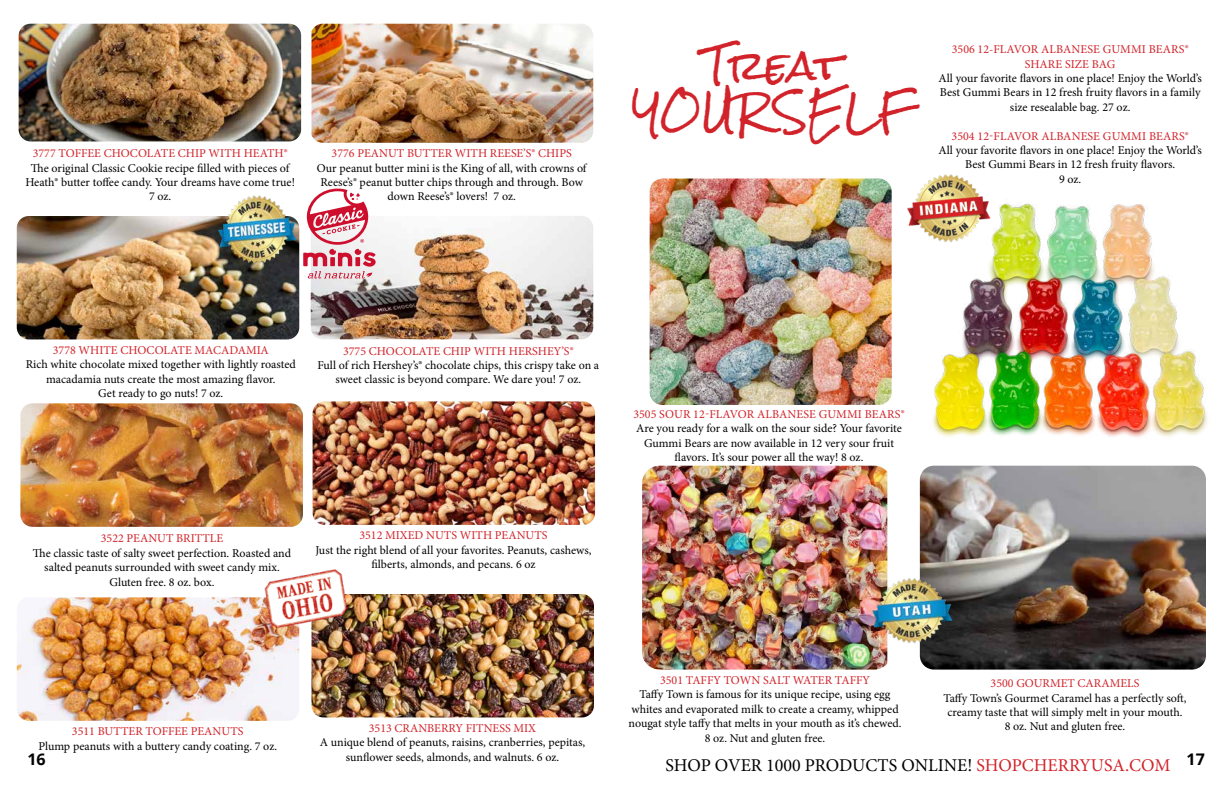
<style>
.page{position:relative;width:1224px;height:792px;background:#fff}
.page>*{position:absolute;margin:0;border:0;box-sizing:border-box;transform-origin:0 0}
.t1{font:39px/46.8px "Rock Salt Pro";color:#d2232a;text-align:center}
.t2{font:18px "Minion Pro";color:#000}
.t3{font:700 16px "Open Sans";color:#000}
.t4{font:12px/14.4px "Minion Pro";letter-spacing:-.005em;color:#000;text-align:center}
.t5{font:12px/14.4px "Minion Pro";color:#d2232a;text-align:center}
.s1{color:#d2232a}
</style>
<div class="page">
<img style="left:642px;top:466px;width:246px;height:204px">
<img style="left:920px;top:466px;width:286px;height:204px">
<img style="left:869px;top:575px;width:86px;height:71px">
<img style="left:907px;top:174px;width:69px;height:62px">
<img style="left:929px;top:189px;width:279px;height:248px">
<img style="left:650px;top:179px;width:242px;height:226px">
<img style="left:313px;top:401px;width:282px;height:124px">
<img style="left:312px;top:594px;width:282px;height:123px">
<img style="left:311px;top:216px;width:282px;height:123px">
<img style="left:19px;top:24px;width:282px;height:117px">
<img style="left:312px;top:24px;width:281px;height:119px">
<img style="left:17px;top:216px;width:282px;height:123px">
<svg style="left:303px;top:189px;width:73px;height:90px"></svg>
<img style="left:215px;top:195px;width:83px;height:72px">
<img style="left:17px;top:597px;width:282px;height:124px">
<img style="left:20px;top:403px;width:283px;height:124px">
<img style="left:264px;top:569px;width:84px;height:61px">
<p class="t5" style="left:33px;top:146px;width:256px">3777 TOFFEE CHOCOLATE CHIP WITH HEATH®</p>
<p class="t4" style="left:25px;top:161px;width:271px">The original Classic Cookie recipe filled with pieces of<br>Heath® butter toffee candy. Your dreams have come true!<br>7 oz.</p>
<p class="t5" style="left:332px;top:146px;width:242px">3776 PEANUT BUTTER WITH REESE’S® CHIPS</p>
<p class="t4" style="left:317px;top:161px;width:271px">Our peanut butter mini is the King of all, with crowns of<br>Reese’s® peanut butter chips through and through. Bow down Reese’s® lovers! 7 oz.</p>
<h1 class="t1" style="left:632px;top:44px;width:282px">Treat<br>YOURSELF</h1>
<p class="t5" style="left:952px;top:42px;width:238px">3506 12-FLAVOR ALBANESE GUMMI BEARS®<br>SHARE SIZE BAG</p>
<p class="t4" style="left:938px;top:71px;width:265px">All your favorite flavors in one place! Enjoy the World’s<br>Best Gummi Bears in 12 fresh fruity flavors in a family size resealable bag. 27 oz.</p>
<p class="t5" style="left:952px;top:129px;width:239px">3504 12-FLAVOR ALBANESE GUMMI BEARS®</p>
<p class="t4" style="left:939px;top:143px;width:265px">All your favorite flavors in one place! Enjoy the World’s<br>Best Gummi Bears in 12 fresh fruity flavors.<br>9 oz.</p>
<p class="t5" style="left:53px;top:343px;width:218px">3778 WHITE CHOCOLATE MACADAMIA</p>
<p class="t4" style="left:26px;top:357px;width:272px">Rich white chocolate mixed together with lightly roasted macadamia nuts create the most amazing flavor.<br>Get ready to go nuts! 7 oz.</p>
<p class="t5" style="left:343px;top:344px;width:232px">3775 CHOCOLATE CHIP WITH HERSHEY’S®</p>
<p class="t4" style="left:317px;top:358px;width:283px">Full of rich Hershey’s® chocolate chips, this crispy take on a sweet classic is beyond compare. We dare you! 7 oz.</p>
<p class="t5" style="left:101px;top:531px;width:124px">3522 PEANUT BRITTLE</p>
<p class="t4" style="left:33px;top:546px;width:260px">The classic taste of salty sweet perfection. Roasted and salted peanuts surrounded with sweet candy mix.<br>Gluten free. 8 oz. box.</p>
<p class="t5" style="left:359px;top:528px;width:190px">3512 MIXED NUTS WITH PEANUTS</p>
<p class="t4" style="left:315px;top:543px;width:278px">Just the right blend of all your favorites. Peanuts, cashews, filberts, almonds, and pecans. 6 oz</p>
<p class="t5" style="left:633px;top:407px;width:273px">3505 SOUR 12-FLAVOR ALBANESE GUMMI BEARS®</p>
<p class="t4" style="left:636px;top:421px;width:267px">Are you ready for a walk on the sour side? Your favorite<br>Gummi Bears are now available in 12 very sour fruit flavors. It’s sour power all the way! 8 oz.</p>
<p class="t5" style="left:660px;top:673px;width:211px">3501 TAFFY TOWN SALT WATER TAFFY</p>
<p class="t4" style="left:629px;top:687px;width:275px">Taffy Town is famous for its unique recipe, using egg whites and evaporated milk to create a creamy, whipped nougat style taffy that melts in your mouth as it’s chewed.<br>8 oz. Nut and gluten free.</p>
<p class="t5" style="left:991px;top:676px;width:150px">3500 GOURMET CARAMELS</p>
<p class="t4" style="left:943px;top:691px;width:245px">Taffy Town’s Gourmet Caramel has a perfectly soft, creamy taste that will simply melt in your mouth.<br>8 oz. Nut and gluten free.</p>
<p class="t5" style="left:369px;top:721px;width:169px">3513 CRANBERRY FITNESS MIX</p>
<p class="t4" style="left:320px;top:735px;width:267px">A unique blend of peanuts, raisins, cranberries, pepitas, sunflower seeds, almonds, and walnuts. 6 oz.</p>
<p class="t5" style="left:72px;top:724px;width:173px">3511 BUTTER TOFFEE PEANUTS</p>
<p class="t4" style="left:38px;top:739px;width:240px">Plump peanuts with a buttery candy coating. 7 oz.</p>
<h3 class="t3" style="left:27px;top:748px;width:20px">16</h3>
<h3 class="t3" style="left:1187px;top:748px;width:20px">17</h3>
<h2 class="t2" style="left:666px;top:753px;width:506px">SHOP OVER 1000 PRODUCTS ONLINE! <span class="s1">SHOPCHERRYUSA.COM</span></h2>
</div>
